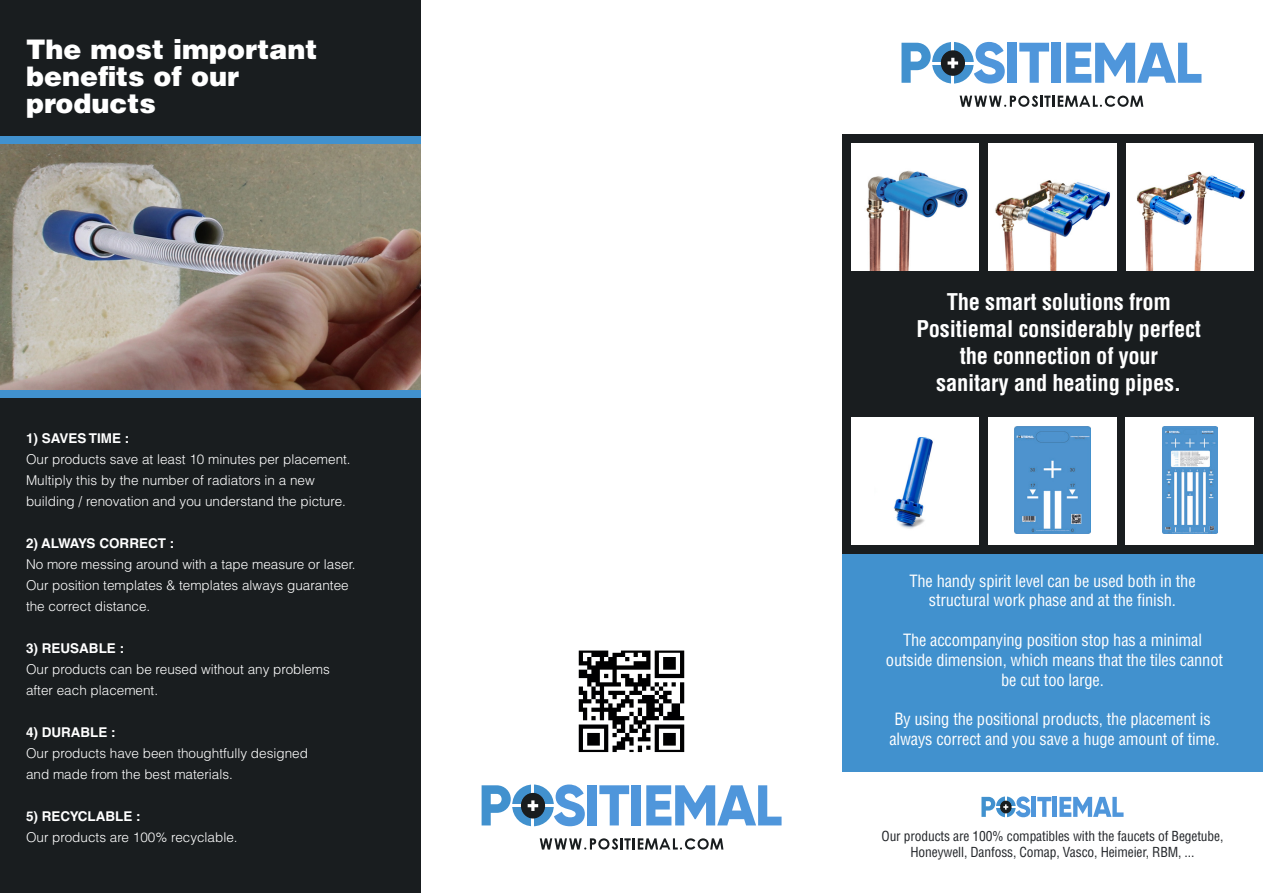
<style>
.page{position:relative;width:1263px;height:893px;background:#fff}
.page>*{position:absolute;margin:0;border:0;box-sizing:border-box;transform-origin:0 0}
.t1{font:900 27px/27px "Helvetica LT Std";color:#fff}
.t2{font:700 condensed 22.5px/27px "Helvetica LT Std";letter-spacing:-.01em;color:#fff;text-align:center}
.t3{font:condensed 16.5px "Helvetica LT Std";letter-spacing:-.01em;color:#fff}
.t4{font:300 13.5px/21px "Helvetica LT Std";color:#fff}
.t5{font:condensed 13.5px "Helvetica LT Std";letter-spacing:-.01em;color:#222529}
.t6{font:700 13.5px "Helvetica LT Std";color:#fff}
</style>
<div class="page">
<div style="left:0;top:0;width:421px;height:893px;background:#191d1f"></div>
<img style="left:850px;top:143px;width:118px;height:128px">
<img style="left:988px;top:142px;width:129px;height:129px">
<img style="left:1125px;top:143px;width:120px;height:128px">
<div style="left:842px;top:134px;width:421px;height:8px;background:#191d1f"></div>
<div style="left:842px;top:134px;width:8px;height:420px;background:#191d1f"></div>
<div style="left:1254px;top:134px;width:9px;height:420px;background:#191d1f"></div>
<div style="left:1117px;top:134px;width:8px;height:420px;background:#191d1f"></div>
<div style="left:979px;top:134px;width:9px;height:420px;background:#191d1f"></div>
<div style="left:842px;top:271px;width:421px;height:8px;background:#191d1f"></div>
<div style="left:842px;top:408px;width:421px;height:9px;background:#191d1f"></div>
<div style="left:842px;top:546px;width:421px;height:8px;background:#191d1f"></div>
<div style="left:842px;top:279px;width:421px;height:129px;background:#191d1f"></div>
<img style="left:1015px;top:426px;width:75px;height:108px">
<img style="left:1162px;top:426px;width:55px;height:108px">
<svg style="left:960px;top:96px;width:183px;height:11px"></svg>
<div style="left:1007px;top:43px;width:10px;height:40px;background:#4f96db"></div>
<svg style="left:1019px;top:43px;width:30px;height:40px"></svg>
<div style="left:1052px;top:43px;width:9px;height:40px;background:#4f96db"></div>
<svg style="left:1066px;top:43px;width:135px;height:40px"></svg>
<svg style="left:901px;top:42px;width:104px;height:42px"></svg>
<div style="left:842px;top:554px;width:421px;height:218px;background:#4191ce"></div>
<hr style="left:1032px;top:797px;width:4px;height:20px;background:#4f96db">
<svg style="left:1037px;top:797px;width:14px;height:20px"></svg>
<div style="left:1052px;top:797px;width:5px;height:20px;background:#4f96db"></div>
<svg style="left:1059px;top:797px;width:64px;height:20px"></svg>
<svg style="left:981px;top:796px;width:49px;height:22px"></svg>
<img style="left:0;top:143px;width:421px;height:248px">
<img style="left:894px;top:437px;width:39px;height:92px">
<svg style="left:540px;top:838px;width:183px;height:11px"></svg>
<div style="left:588px;top:785px;width:9px;height:40px;background:#4f96db"></div>
<svg style="left:599px;top:785px;width:30px;height:40px"></svg>
<div style="left:632px;top:785px;width:9px;height:40px;background:#4f96db"></div>
<svg style="left:646px;top:785px;width:135px;height:40px"></svg>
<svg style="left:482px;top:784px;width:103px;height:42px"></svg>
<div style="left:0;top:136px;width:421px;height:7px;background:#4191ce"></div>
<div style="left:0;top:391px;width:421px;height:7px;background:#4191ce"></div>
<svg style="left:579px;top:650px;width:105px;height:102px"></svg>
<p class="t1" style="left:26px;top:35px;width:293px">The most important benefits of our products</p>
<p class="t6" style="left:26px;top:430px;width:105px">1) SAVES TIME :</p>
<p class="t4" style="left:26px;top:449px;width:326px">Our products save at least 10 minutes per placement.<br>Multiply this by the number of radiators in a new building / renovation and you understand the picture.</p>
<p class="t6" style="left:26px;top:535px;width:150px">2) ALWAYS CORRECT :</p>
<p class="t4" style="left:26px;top:554px;width:331px">No more messing around with a tape measure or laser.<br>Our position templates &amp; templates always guarantee the correct distance.</p>
<p class="t6" style="left:26px;top:640px;width:100px">3) REUSABLE :</p>
<p class="t4" style="left:26px;top:659px;width:305px">Our products can be reused without any problems</p>
<p class="t4" style="left:26px;top:680px;width:134px">after each placement.</p>
<p class="t6" style="left:26px;top:724px;width:91px">4) DURABLE :</p>
<p class="t4" style="left:26px;top:743px;width:283px">Our products have been thoughtfully designed</p>
<p class="t4" style="left:26px;top:764px;width:208px">and made from the best materials.</p>
<p class="t6" style="left:26px;top:808px;width:116px">5) RECYCLABLE :</p>
<p class="t4" style="left:26px;top:827px;width:213px">Our products are 100% recyclable.</p>
<p class="t2" style="left:916px;top:288px;width:286px">The smart solutions from<br>Positiemal considerably perfect</p>
<p class="t2" style="left:960px;top:342px;width:200px">the connection of your</p>
<p class="t2" style="left:936px;top:369px;width:247px">sanitary and heating pipes.</p>
<p class="t3" style="left:909px;top:570px;width:288px">The handy spirit level can be used both in the</p>
<p class="t3" style="left:929px;top:590px;width:249px">structural work phase and at the finish.</p>
<p class="t3" style="left:903px;top:630px;width:300px">The accompanying position stop has a minimal</p>
<p class="t3" style="left:886px;top:649px;width:339px">outside dimension, which means that the tiles cannot</p>
<p class="t3" style="left:1001px;top:669px;width:104px">be cut too large.</p>
<p class="t3" style="left:894px;top:709px;width:318px">By using the positional products, the placement is</p>
<p class="t3" style="left:889px;top:729px;width:332px">always correct and you save a huge amount of time.</p>
<p class="t5" style="left:881px;top:828px;width:343px">Our products are 100% compatibles with the faucets of Begetube,</p>
<p class="t5" style="left:910px;top:844px;width:285px">Honeywell, Danfoss, Comap, Vasco, Heimeier, RBM, ...</p>
</div>
